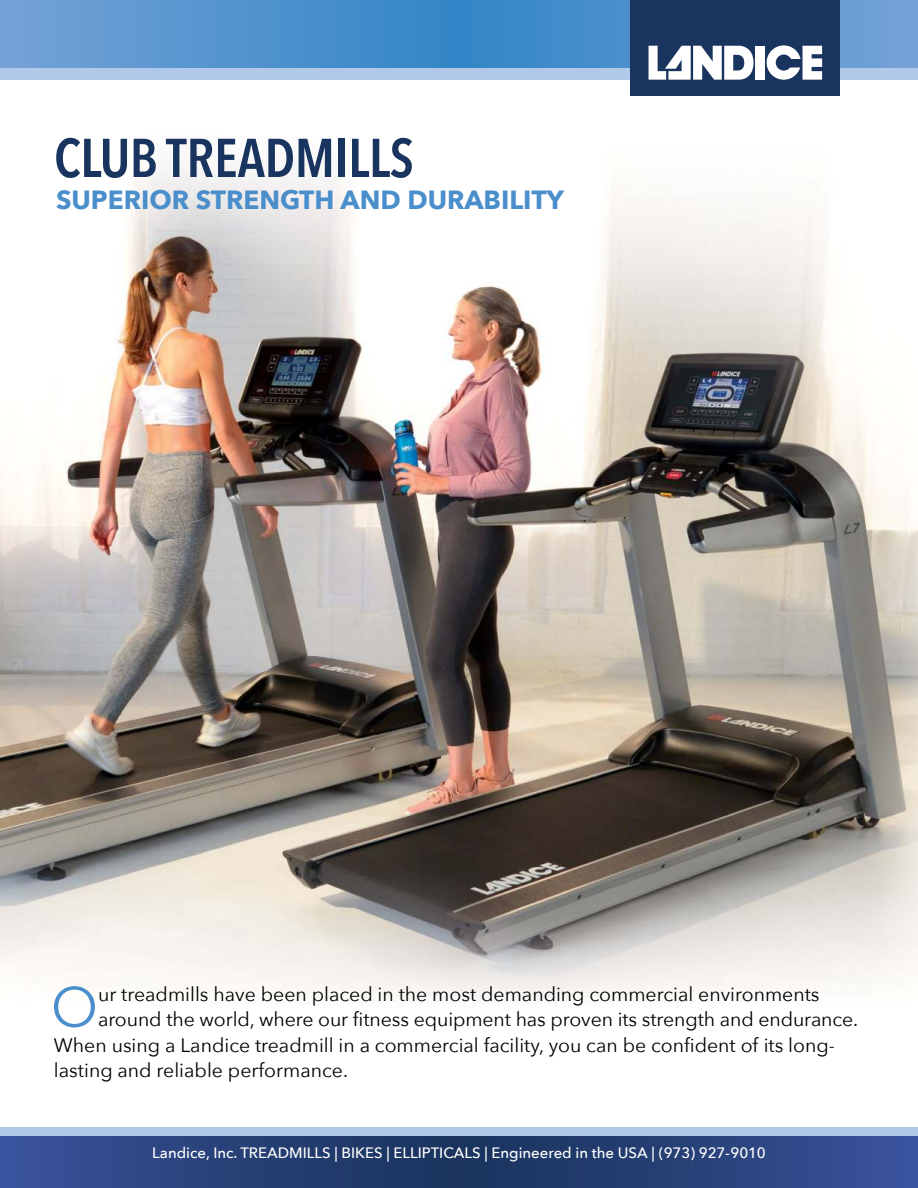
<style>
.page{position:relative;width:918px;height:1188px;background:#fff}
.page>*{position:absolute;margin:0;border:0;box-sizing:border-box;transform-origin:0 0}
.t1{font:55.5px "Avenir Next";color:#4a8ecb}
.t2{font:600 54px "Avenir Next Condensed";letter-spacing:-.01em;color:#19345e}
.t3{font:700 26.25px "Avenir Next";color:#4a8ecb}
.t4{font:19.5px "Avenir Next";color:#000}
.t5{font:500 15px "Avenir Next";color:#fff}
</style>
<div class="page">
<img style="left:0;top:161px;width:918px;height:837px">
<div style="left:0;top:1127px;width:918px;height:61px;background:#b2c8e8"></div>
<div style="left:0;top:0;width:918px;height:80px;background:#b2c8e8"></div>
<img style="left:0;top:0;width:918px;height:68px">
<img style="left:0;top:1136px;width:918px;height:52px">
<div style="left:631px;top:0;width:209px;height:96px;background:#19345e"></div>
<div style="left:756px;top:46px;width:9px;height:34px;background:#fff"></div>
<svg style="left:767px;top:45px;width:55px;height:35px"></svg>
<svg style="left:649px;top:46px;width:105px;height:34px"></svg>
<h2 class="t2" style="left:54px;top:127px;width:361px">CLUB TREADMILLS</h2>
<h3 class="t3" style="left:56px;top:184px;width:509px">SUPERIOR STRENGTH AND DURABILITY</h3>
<h1 class="t1" style="left:51px;top:985px;width:49px">O</h1>
<p class="t4" style="left:98px;top:986px;width:723px">ur treadmills have been placed in the most demanding commercial environments</p>
<p class="t4" style="left:98px;top:1003px;width:762px">around the world, where our fitness equipment has proven its strength and endurance.</p>
<p class="t4" style="left:54px;top:1029px;width:783px">When using a Landice treadmill in a commercial facility, you can be confident of its long-</p>
<p class="t4" style="left:54px;top:1054px;width:296px">lasting and reliable performance.</p>
<p class="t5" style="left:152px;top:1146px;width:615px">Landice, Inc. TREADMILLS | BIKES | ELLIPTICALS | Engineered in the USA | (973) 927-9010</p>
</div>
